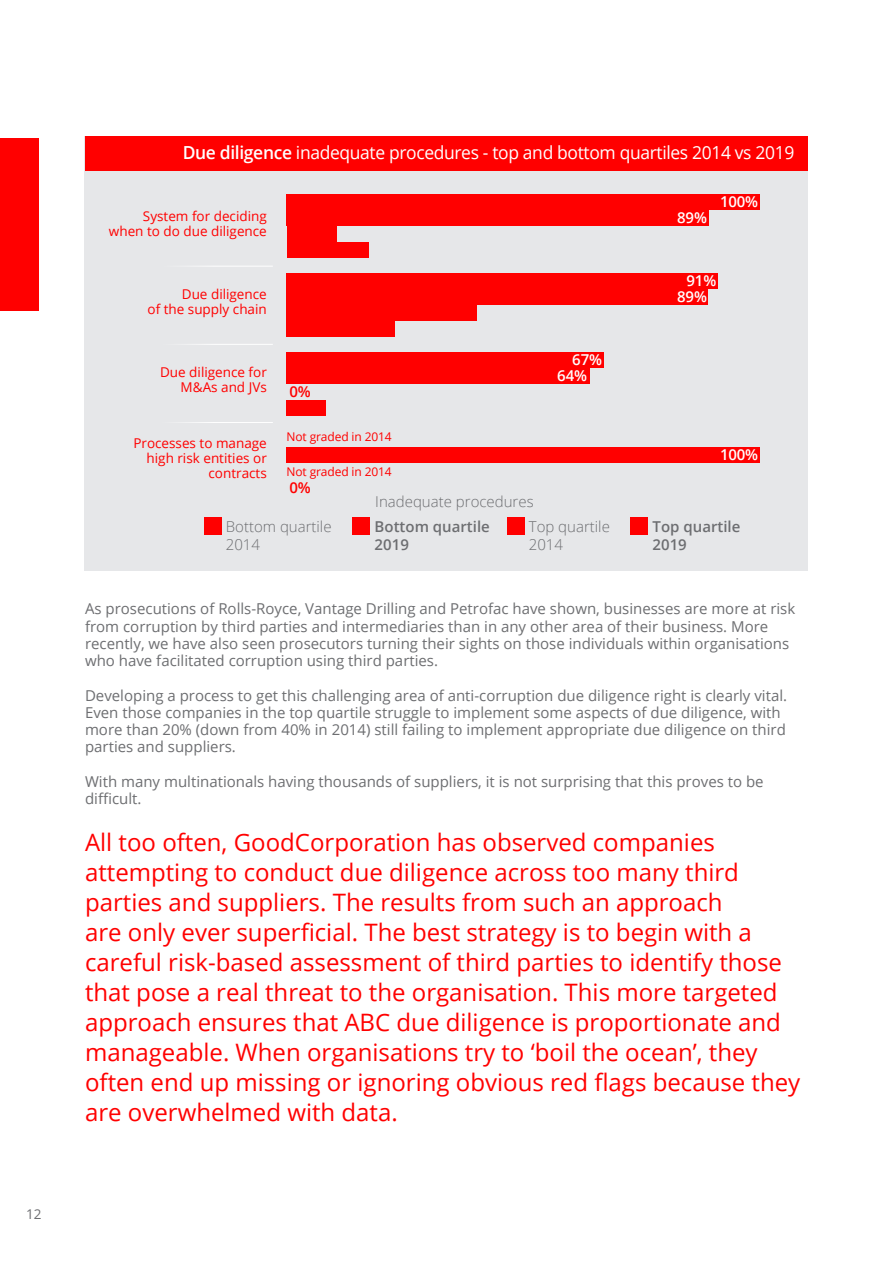
<style>
.page{position:relative;width:893px;height:1263px;background:#fff}
.page>*{position:absolute;margin:0;border:0;box-sizing:border-box;transform-origin:0 0}
.t1{font:24px/30px "Open Sans";color:#f00}
.t2{font:18px "Open Sans";letter-spacing:-.02em;color:#fff}
.t3{font:15px/17.2px "Open Sans";color:#6d6e71}
.t4{font:300 15px/18px "Open Sans";color:#6d6e71}
.t5{font:600 15px/18px "Open Sans";color:#6d6e71}
.t6{font:600 15px "Open Sans";letter-spacing:-.01em;color:#fff}
.t7{font:600 15px "Open Sans";color:#f00}
.t8{font:13.5px/15px "Open Sans";color:#f00;text-align:right}
.t9{font:13.5px "Open Sans";color:#6d6e71}
.t10{font:12px "Open Sans";letter-spacing:-.01em;color:#f00}
.s1{font-weight:600;color:#f00}
.s2{font-weight:600}
</style>
<div class="page">
<div style="left:0;top:138px;width:38px;height:173px;background:#f00"></div>
<div style="left:84px;top:136px;width:724px;height:434px;background:#e6e7e9"></div>
<div style="left:85px;top:136px;width:723px;height:34px;background:#f00"></div>
<div style="left:287px;top:194px;width:473px;height:16px;background:#f00"></div>
<div style="left:287px;top:210px;width:422px;height:16px;background:#f00"></div>
<div style="left:287px;top:226px;width:49px;height:16px;background:#f00"></div>
<div style="left:287px;top:242px;width:81px;height:16px;background:#f00"></div>
<div style="left:287px;top:273px;width:431px;height:16px;background:#f00"></div>
<div style="left:287px;top:289px;width:421px;height:16px;background:#f00"></div>
<div style="left:287px;top:305px;width:190px;height:16px;background:#f00"></div>
<div style="left:287px;top:321px;width:108px;height:16px;background:#f00"></div>
<div style="left:287px;top:352px;width:317px;height:16px;background:#f00"></div>
<div style="left:287px;top:368px;width:303px;height:16px;background:#f00"></div>
<div style="left:287px;top:400px;width:39px;height:16px;background:#f00"></div>
<div style="left:507px;top:518px;width:17px;height:17px;background:#f00"></div>
<div style="left:631px;top:518px;width:17px;height:17px;background:#f00"></div>
<div style="left:204px;top:518px;width:17px;height:17px;background:#f00"></div>
<div style="left:353px;top:518px;width:17px;height:17px;background:#f00"></div>
<div style="left:287px;top:447px;width:473px;height:16px;background:#f00"></div>
<hr style="left:160px;top:344px;width:113px;height:1px;background:#fff">
<hr style="left:160px;top:266px;width:113px;height:1px;background:#fff">
<hr style="left:160px;top:422px;width:113px;height:1px;background:#fff">
<p class="t9" style="left:26px;top:1209px;width:17px">12</p>
<p class="t2" style="left:104px;top:145px;width:692px"><span class="s1">Figure 6</span> <span class="s2">Due diligence</span> inadequate procedures - top and bottom quartiles 2014 vs 2019</p>
<p class="t6" style="left:720px;top:191px;width:40px">100%</p>
<p class="t8" style="left:109px;top:210px;width:159px">System for deciding when to do due diligence</p>
<p class="t6" style="left:677px;top:207px;width:31px">89%</p>
<p class="t6" style="left:687px;top:270px;width:31px">91%</p>
<p class="t8" style="left:148px;top:288px;width:121px">Due diligence<br>of the supply chain</p>
<p class="t6" style="left:677px;top:286px;width:31px">89%</p>
<p class="t8" style="left:160px;top:366px;width:108px">Due diligence for<br>M&amp;As and JVs</p>
<p class="t7" style="left:289px;top:381px;width:23px">0%</p>
<p class="t6" style="left:572px;top:349px;width:31px">67%</p>
<p class="t6" style="left:557px;top:365px;width:31px">64%</p>
<p class="t8" style="left:133px;top:437px;width:135px">Processes to manage high risk entities or contracts</p>
<p class="t10" style="left:287px;top:431px;width:107px">Not graded in 2014</p>
<p class="t10" style="left:287px;top:466px;width:107px">Not graded in 2014</p>
<p class="t7" style="left:289px;top:477px;width:23px">0%</p>
<p class="t6" style="left:720px;top:445px;width:40px">100%</p>
<p class="t4" style="left:375px;top:494px;width:160px">Inadequate procedures</p>
<p class="t4" style="left:226px;top:519px;width:107px">Bottom quartile<br>2014</p>
<p class="t5" style="left:375px;top:519px;width:117px">Bottom quartile<br>2019</p>
<p class="t4" style="left:529px;top:519px;width:83px">Top quartile<br>2014</p>
<p class="t5" style="left:653px;top:519px;width:89px">Top quartile<br>2019</p>
<p class="t3" style="left:85px;top:602px;width:712px">As prosecutions of Rolls-Royce, Vantage Drilling and Petrofac have shown, businesses are more at risk from corruption by third parties and intermediaries than in any other area of their business. More recently, we have also seen prosecutors turning their sights on those individuals within organisations who have facilitated corruption using third parties.</p>
<p class="t3" style="left:85px;top:688px;width:704px">Developing a process to get this challenging area of anti-corruption due diligence right is clearly vital.<br>Even those companies in the top quartile struggle to implement some aspects of due diligence, with more than 20% (down from 40% in 2014) still failing to implement appropriate due diligence on third parties and suppliers.</p>
<p class="t3" style="left:85px;top:774px;width:680px">With many multinationals having thousands of suppliers, it is not surprising that this proves to be difficult.</p>
<p class="t1" style="left:85px;top:830px;width:717px">All too often, GoodCorporation has observed companies attempting to conduct due diligence across too many third parties and suppliers. The results from such an approach<br>are only ever superficial. The best strategy is to begin with a careful risk-based assessment of third parties to identify those that pose a real threat to the organisation. This more targeted approach ensures that ABC due diligence is proportionate and manageable. When organisations try to ‘boil the ocean’, they often end up missing or ignoring obvious red flags because they are overwhelmed with data.</p>
</div>
